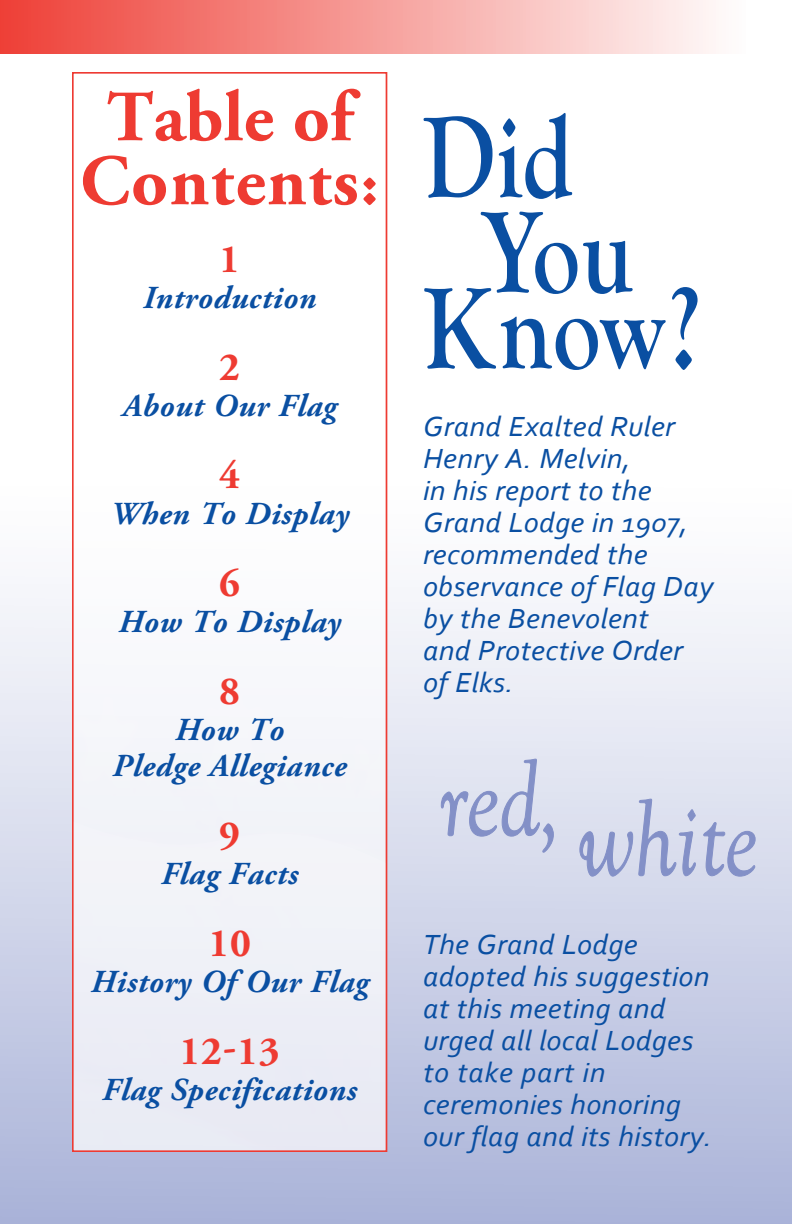
<style>
.page{position:relative;width:792px;height:1224px;background:#fff}
.page>*{position:absolute;margin:0;border:0;box-sizing:border-box;transform-origin:0 0}
.A_Flag{font:700 120px "Goudy Old Style T";color:#0a4fa2;scale:.8 1}
.t1{font:italic 110px "Goudy Old Style T";color:#8390c7;scale:.85 1}
.t2{font:700 72px/64px "Adobe Garamond Pro";letter-spacing:.02em;color:#ee3b32;text-align:center}
.A_Flag-2{font:700 40px "Adobe Garamond Pro";color:#ee3b32}
.A_Flag-3{font:italic 700 32px/36px "Adobe Garamond Pro";letter-spacing:.02em;color:#0a4fa2;text-align:center}
.t3{font:italic 29px/32px "Corbel";letter-spacing:.01em;color:#0a4fa2;scale:1.05 1}
.s1{font-family:"Goudy Old Style T"}
</style>
<div class="page">
<div style="left:0;top:486px;width:792px;height:738px;background:linear-gradient(to bottom,#fff,#acb5d9)"></div>
<div style="left:0;top:0;width:792px;height:54px;background:linear-gradient(to right,#ee4037,#fff)"></div>
<img style="left:75px;top:486px;width:309px;height:257px">
<div style="left:75px;top:743px;width:309px;height:406px;background:#f0f2f7"></div>
<div style="left:72px;top:72px;width:315px;height:1080px;border:2px solid #ee3b32"></div>
<svg style="left:441px;top:751px;width:113px;height:102px;background:#d8dced"></svg>
<svg style="left:579px;top:799px;width:117px;height:78px;background:#d2d7ea"></svg>
<svg style="left:703px;top:822px;width:53px;height:55px;background:#ced3e8"></svg>
<p class="t2" style="left:80px;top:87px;width:301px">Table of<br>Contents<span class="s1">:</span></p>
<p class="A_Flag-2" style="left:219px;top:236px;width:22px">1</p>
<p class="A_Flag-3" style="left:143px;top:281px;width:175px">Introduction</p>
<p class="A_Flag-2" style="left:219px;top:344px;width:22px">2</p>
<p class="A_Flag-3" style="left:123px;top:389px;width:215px">About Our Flag</p>
<p class="A_Flag-2" style="left:219px;top:452px;width:22px">4</p>
<p class="A_Flag-3" style="left:110px;top:497px;width:240px">When To Display</p>
<p class="A_Flag-2" style="left:219px;top:560px;width:22px">6</p>
<p class="A_Flag-3" style="left:118px;top:605px;width:224px">How To Display</p>
<p class="A_Flag-2" style="left:219px;top:668px;width:22px">8</p>
<p class="A_Flag-3" style="left:112px;top:713px;width:236px">How To<br>Pledge Allegiance</p>
<p class="A_Flag-2" style="left:219px;top:812px;width:22px">9</p>
<p class="A_Flag-3" style="left:161px;top:857px;width:139px">Flag Facts</p>
<p class="A_Flag-2" style="left:208px;top:920px;width:44px">10</p>
<p class="A_Flag-3" style="left:91px;top:965px;width:279px">History Of Our Flag</p>
<p class="A_Flag-2" style="left:180px;top:1028px;width:102px">12-13</p>
<p class="A_Flag-3" style="left:102px;top:1073px;width:256px">Flag Specifications</p>
<p class="A_Flag" style="left:423px;top:91px;width:190px">Did</p>
<p class="A_Flag" style="left:483px;top:186px;width:190px">You</p>
<p class="A_Flag" style="left:423px;top:262px;width:348px">Know?</p>
<p class="t3" style="left:423px;top:410px;width:278px">Grand Exalted Ruler<br>Henry A. Melvin,<br>in his report to the<br>Grand Lodge in 1907, recommended the observance of Flag Day by the Benevolent<br>and Protective Order of Elks.</p>
<p class="t1" style="left:440px;top:780px;width:376px">red, white</p>
<p class="t3" style="left:423px;top:928px;width:277px">The Grand Lodge adopted his suggestion at this meeting and urged all local Lodges to take part in ceremonies honoring our flag and its history.</p>
</div>
